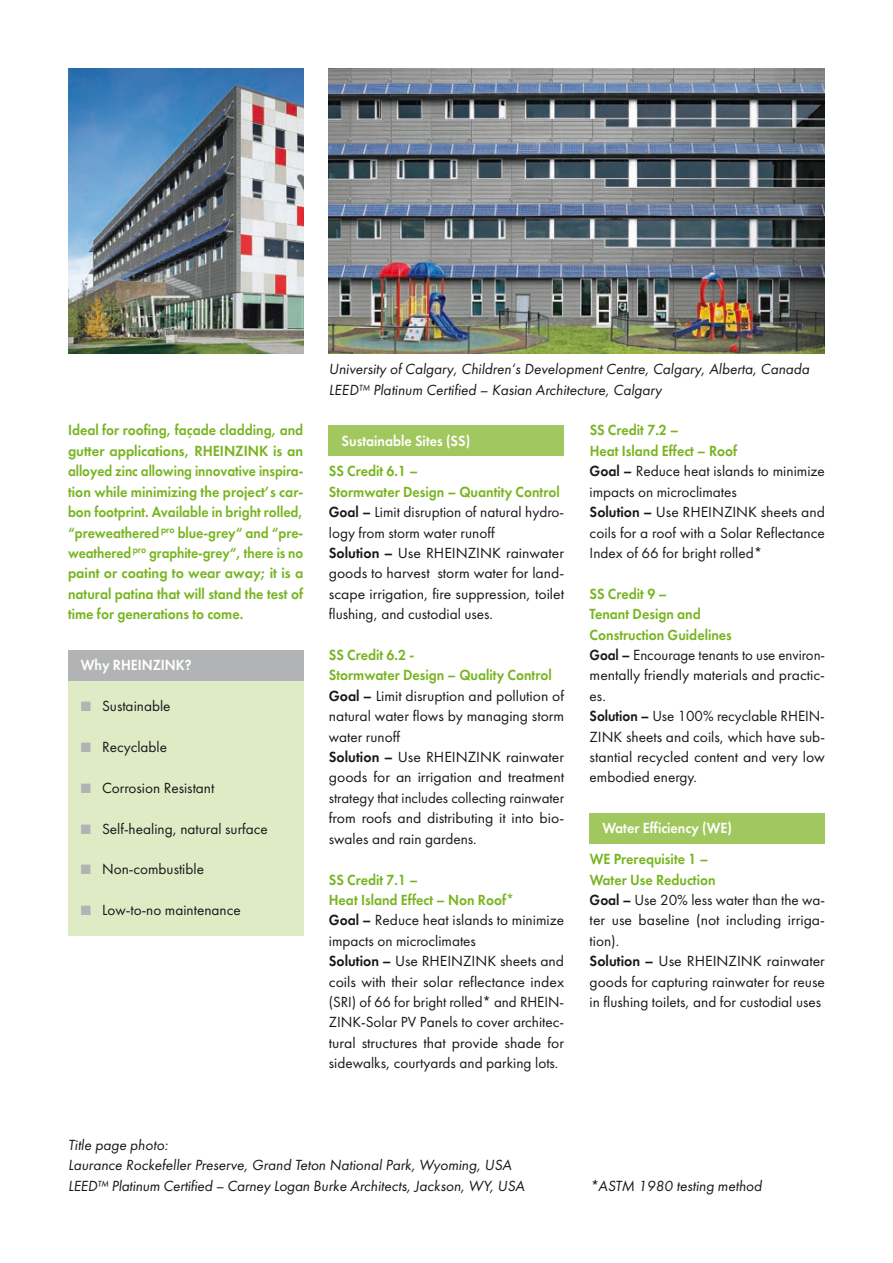
<style>
.page{position:relative;width:893px;height:1263px;background:#fff}
.page>*{position:absolute;margin:0;border:0;box-sizing:border-box;transform-origin:0 0}
.t1{font:13.5px/20.4px "RZ Futura";color:#1a171c}
.t2{font:800 13.5px/20.4px "RZ Futura";color:#77b41e;text-align:justify}
.t3{font:italic 13.5px/20.4px "RZ Futura";color:#1a171c}
.t4{font:800 13.5px "RZ Futura";color:#fff}
.s1{color:#b1b3b4}
.s2{font-weight:800;color:#77b41e}
.s3{font-weight:800}
</style>
<div class="page">
<img style="left:68px;top:68px;width:235px;height:286px">
<img style="left:329px;top:68px;width:496px;height:286px">
<div style="left:590px;top:813px;width:235px;height:31px;background:#a1c75f"></div>
<div style="left:329px;top:425px;width:235px;height:31px;background:#a1c75f"></div>
<div style="left:68px;top:680px;width:235px;height:255px;background:#dfebc5"></div>
<div style="left:68px;top:650px;width:235px;height:30px;background:#b1b3b4"></div>
<p class="t2" style="left:68px;top:421px;width:237px">Ideal for roofing, façade cladding, and gutter applications, RHEINZINK is an alloyed zinc allowing innovative inspira&shy;tion while minimizing the project’s car&shy;bon footprint. Available in bright rolled, “preweathered <sup>pro</sup> blue-grey“ and “pre&shy;weathered <sup>pro</sup> graphite-grey“, there is no paint or coating to wear away; it is a natural patina that will stand the test of time for generations to come.</p>
<p class="t4" style="left:81px;top:657px;width:112px">Why RHEINZINK?</p>
<p class="t1" style="left:81px;top:696px;width:91px"><span class="s1">■</span> Sustainable</p>
<p class="t1" style="left:81px;top:737px;width:88px"><span class="s1">■</span> Recyclable</p>
<p class="t1" style="left:81px;top:778px;width:135px"><span class="s1">■</span> Corrosion Resistant</p>
<p class="t1" style="left:81px;top:819px;width:189px"><span class="s1">■</span> Self-healing, natural surface</p>
<p class="t1" style="left:81px;top:859px;width:125px"><span class="s1">■</span> Non-combustible</p>
<p class="t1" style="left:81px;top:900px;width:161px"><span class="s1">■</span> Low-to-no maintenance</p>
<p class="t3" style="left:329px;top:359px;width:482px">University of Calgary, Children‘s Development Centre, Calgary, Alberta, Canada<br>LEED™ Platinum Certified – Kasian Architecture, Calgary</p>
<p class="t4" style="left:342px;top:433px;width:130px">Sustainable Sites (SS)</p>
<p class="t1" style="left:329px;top:461px;width:237px"><span class="s2">SS Credit 6.1 –<br>Stormwater Design – Quantity Control </span><span class="s3">Goal –</span> Limit disruption of natural hydro&shy;logy from storm water runoff<br><span class="s3">Solution –</span> Use RHEINZINK rainwater goods to harvest storm water for land&shy;scape irrigation, fire suppression, toilet flushing, and custodial uses.</p>
<p class="t1" style="left:329px;top:645px;width:237px"><span class="s2">SS Credit 6.2 -<br>Stormwater Design – Quality Control<br></span><span class="s3">Goal –</span> Limit disruption and pollution of natural water flows by managing storm water runoff<br><span class="s3">Solution –</span> Use RHEINZINK rainwater goods for an irrigation and treatment strategy that includes collecting rainwater from roofs and distributing it into bio&shy;swales and rain gardens.</p>
<p class="t1" style="left:329px;top:870px;width:237px"><span class="s2">SS Credit 7.1 –<br>Heat Island Effect – Non Roof*<br></span><span class="s3">Goal –</span> Reduce heat islands to minimize impacts on microclimates<br><span class="s3">Solution –</span> Use RHEINZINK sheets and coils with their solar reflectance index (SRI) of 66 for bright rolled* and RHEIN-ZINK-Solar PV Panels to cover architec&shy;tural structures that provide shade for sidewalks, courtyards and parking lots.</p>
<p class="t1" style="left:590px;top:421px;width:237px"><span class="s2">SS Credit 7.2 –<br>Heat Island Effect – Roof<br></span><span class="s3">Goal –</span> Reduce heat islands to minimize impacts on microclimates<br><span class="s3">Solution –</span> Use RHEINZINK sheets and coils for a roof with a Solar Reflectance<br>Index of 66 for bright rolled*</p>
<p class="t1" style="left:590px;top:584px;width:237px"><span class="s2">SS Credit 9 –<br>Tenant Design and<br>Construction Guidelines<br></span><span class="s3">Goal –</span> Encourage tenants to use environ&shy;mentally friendly materials and practic&shy;es.<br><span class="s3">Solution –</span> Use 100% recyclable RHEIN-<br>ZINK sheets and coils, which have sub&shy;stantial recycled content and very low embodied energy.</p>
<p class="t4" style="left:602px;top:820px;width:131px">Water Efficiency (WE)</p>
<p class="t1" style="left:590px;top:849px;width:237px"><span class="s2">WE Prerequisite 1 –<br>Water Use Reduction<br></span><span class="s3">Goal –</span> Use 20% less water than the wa&shy;ter use baseline (not including irriga&shy;tion).<br><span class="s3">Solution –</span> Use RHEINZINK rainwater goods for capturing rainwater for reuse in flushing toilets, and for custodial uses</p>
<p class="t3" style="left:68px;top:1135px;width:458px">Title page photo:<br>Laurance Rockefeller Preserve, Grand Teton National Park, Wyoming, USA<br>LEED™ Platinum Certified – Carney Logan Burke Architects, Jackson, WY, USA</p>
<p class="t3" style="left:590px;top:1176px;width:174px">*ASTM 1980 testing method</p>
</div>
